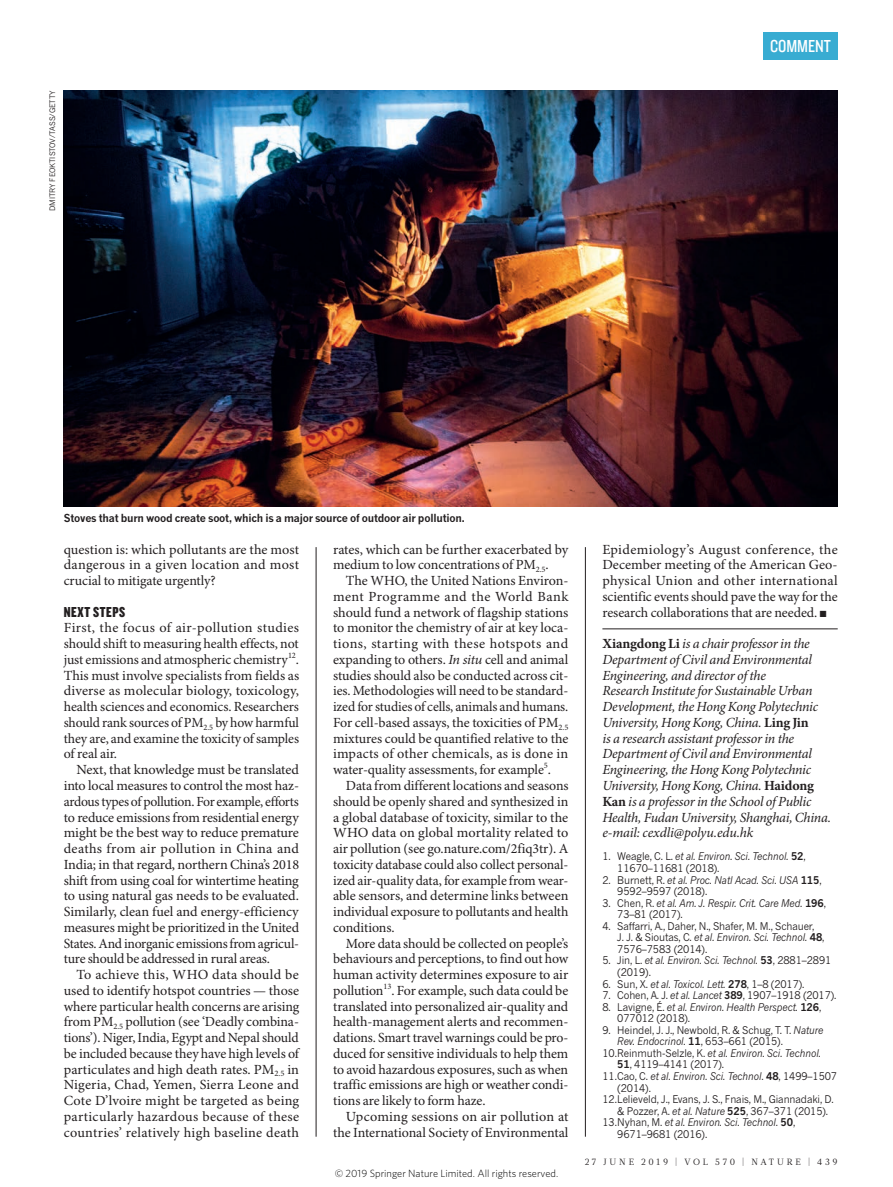
<style>
.page{position:relative;width:893px;height:1187px;background:#fff}
.page>*{position:absolute;margin:0;border:0;box-sizing:border-box;transform-origin:0 0}
.t1{font:18px "Knockout 29 Junior Ltweight";color:#fff}
.t2{font:15px "Knockout 69 Full Liteweight";letter-spacing:.04em;color:#231f20}
.t3{font:13.95px/15.8px "Minion Pro";letter-spacing:-.005em;color:#231f20;text-align:justify}
.t4{font:italic 13.95px/15.8px "Minion Pro";letter-spacing:-.02em;color:#231f20}
.t5{font:700 10.8px "News Gothic MTOT";letter-spacing:-.02em;color:#231f20}
.t6{font:10.5px/11.6px "News Gothic MTOT";letter-spacing:-.01em;color:#231f20;scale:.95 1}
.t7{font:italic 10.5px/11.6px "News Gothic MTOT";letter-spacing:-.01em;color:#231f20;scale:.95 1}
.t8{font:300 10.5px "Whitney";color:#000}
.t9{font:9px "Glosa Math";letter-spacing:.3em;color:#231f20}
.t10{font:7.5px "News Gothic MTOT";color:#231f20}
.s1{font-style:italic}
.s2{font-weight:700;font-style:normal}
.s3{font-weight:700}
.s4{font-style:normal}
</style>
<div class="page">
<hr style="left:602px;top:628px;width:236px;height:1px;background:#231f20">
<img style="left:64px;top:90px;width:774px;height:416px">
<div style="left:763px;top:32px;width:75px;height:27px;background:#38acd2"></div>
<hr style="left:585px;top:547px;width:1px;height:589px;background:#231f20">
<hr style="left:316px;top:547px;width:1px;height:589px;background:#231f20">
<p class="t10" style="left:48px;top:211px;width:122px;rotate:-90deg">DMITRY FEOKTISTOV/TASS/GETTY</p>
<p class="t1" style="left:770px;top:34px;width:62px">COMMENT</p>
<p class="t5" style="left:64px;top:511px;width:402px">Stoves that burn wood create soot, which is a major source of outdoor air pollution.</p>
<p class="t3" style="left:64px;top:542px;width:237px">question is: which pollutants are the most dangerous in a given location and most crucial to mitigate urgently?</p>
<p class="t2" style="left:64px;top:602px;width:63px">NEXT STEPS</p>
<p class="t3" style="left:64px;top:620px;width:237px">First, the focus of air-pollution studies should shift to measuring health effects, not just emissions and atmospheric chemistry<sup>12</sup>.<br>This must involve specialists from fields as diverse as molecular biology, toxicology, health sciences and economics. Researchers should rank sources of PM<sub>2.5</sub> by how harmful they are, and examine the toxicity of samples of real air.</p>
<p class="t3" style="left:64px;top:762px;width:237px;text-indent:13px">Next, that knowledge must be translated into local measures to control the most haz&shy;ardous types of pollution. For example, efforts to reduce emissions from residential energy might be the best way to reduce premature deaths from air pollution in China and India; in that regard, northern China’s 2018 shift from using coal for wintertime heating to using natural gas needs to be evaluated.<br>Similarly, clean fuel and energy-efficiency measures might be prioritized in the United States. And inorganic emissions from agricul&shy;ture should be addressed in rural areas.</p>
<p class="t3" style="left:64px;top:967px;width:237px;text-indent:13px">To achieve this, WHO data should be used to identify hotspot countries — those where particular health concerns are arising from PM<sub>2.5</sub> pollution (see ‘Deadly combina&shy;tions’). Niger, India, Egypt and Nepal should be included because they have high levels of particulates and high death rates. PM<sub>2.5</sub> in Nigeria, Chad, Yemen, Sierra Leone and Cote D’lvoire might be targeted as being particularly hazardous because of these countries’ relatively high baseline death</p>
<p class="t3" style="left:333px;top:542px;width:237px">rates, which can be further exacerbated by medium to low concentrations of PM<sub>2.5</sub>.</p>
<p class="t3" style="left:333px;top:573px;width:237px;text-indent:13px">The WHO, the United Nations Environ&shy;ment Programme and the World Bank should fund a network of flagship stations to monitor the chemistry of air at key loca&shy;tions, starting with these hotspots and expanding to others. <span class="s1">In situ</span> cell and animal studies should also be conducted across cit&shy;ies. Methodologies will need to be standard&shy;ized for studies of cells, animals and humans.<br>For cell-based assays, the toxicities of PM<sub>2.5 </sub>mixtures could be quantified relative to the impacts of other chemicals, as is done in water-quality assessments, for example<sup>5</sup>.</p>
<p class="t3" style="left:333px;top:778px;width:237px;text-indent:13px">Data from different locations and seasons should be openly shared and synthesized in a global database of toxicity, similar to the WHO data on global mortality related to air pollution (see go.nature.com/2fiq3tr). A toxicity database could also collect personal&shy;ized air-quality data, for example from wear&shy;able sensors, and determine links between individual exposure to pollutants and health conditions.</p>
<p class="t3" style="left:333px;top:935px;width:237px;text-indent:13px">More data should be collected on people’s behaviours and perceptions, to find out how human activity determines exposure to air pollution<sup>13</sup>. For example, such data could be translated into personalized air-quality and health-management alerts and recommen&shy;dations. Smart travel warnings could be pro&shy;duced for sensitive individuals to help them to avoid hazardous exposures, such as when traffic emissions are high or weather condi&shy;tions are likely to form haze.</p>
<p class="t3" style="left:333px;top:1109px;width:237px;text-align:right">Upcoming sessions on air pollution at the International Society of Environmental</p>
<p class="t8" style="left:335px;top:1166px;width:225px">© 2019 Springer Nature Limited. All rights reserved.</p>
<p class="t3" style="left:602px;top:542px;width:237px">Epidemiology’s August conference, the December meeting of the American Geo&shy;physical Union and other international scientific events should pave the way for the research collaborations that are needed. ■</p>
<p class="t4" style="left:602px;top:636px;width:230px"><span class="s2">Xiangdong Li</span> is a chair professor in the Department of Civil and Environmental Engineering, and director of the<br>Research Institute for Sustainable Urban Development, the Hong Kong Polytechnic University, Hong Kong, China. <span class="s2">Ling Jin<br></span>is a research assistant professor in the Department of Civil and Environmental Engineering, the Hong Kong Polytechnic University, Hong Kong, China. <span class="s2">Haidong Kan</span> is a professor in the School of Public Health, Fudan University, Shanghai, China. e-mail: cexdli@polyu.edu.hk</p>
<p class="t6" style="left:617px;top:850px;width:200px;text-indent:-15px">1. Weagle, C. L. <span class="s1">et al. Environ. Sci. Technol.</span> <span class="s3">52</span>,<br>11670–11681 (2018).</p>
<p class="t6" style="left:617px;top:873px;width:217px;text-indent:-15px">2. Burnett, R. <span class="s1">et al. Proc. Natl Acad. Sci. USA</span> <span class="s3">115</span>,<br>9592–9597 (2018).</p>
<p class="t7" style="left:617px;top:896px;width:221px;text-indent:-15px"><span class="s4">3. Chen, R.</span> et al. Am. J. Respir. Crit. Care Med. <span class="s2">196</span><span class="s4">,<br>73–81 (2017).</span></p>
<p class="t6" style="left:617px;top:920px;width:220px;text-indent:-15px">4. Saffarri, A., Daher, N., Shafer, M. M., Schauer,<br>J. J. &amp; Sioutas, C. <span class="s1">et al. Environ. Sci. Technol.</span> <span class="s3">48</span>,<br>7576–7583 (2014).</p>
<p class="t6" style="left:617px;top:954px;width:227px;text-indent:-15px">5. Jin, L. <span class="s1">et al. Environ. Sci. Technol.</span> <span class="s3">53</span>, 2881–2891 (2019).</p>
<p class="t6" style="left:602px;top:977px;width:214px">6. Sun, X. <span class="s1">et al. Toxicol. Lett.</span> <span class="s3">278</span>, 1–8 (2017).</p>
<p class="t6" style="left:602px;top:989px;width:248px">7. Cohen, A. J. <span class="s1">et al. Lancet</span> <span class="s3">389</span>, 1907–1918 (2017).</p>
<p class="t7" style="left:617px;top:1000px;width:216px;text-indent:-15px"><span class="s4">8. Lavigne, É.</span> et al. Environ. Health Perspect. <span class="s2">126</span><span class="s4">,<br>077012 (2018).</span></p>
<p class="t6" style="left:602px;top:1023px;width:234px">9. Heindel, J. J., Newbold, R. &amp; Schug, T. T. <span class="s1">Nature</span></p>
<p class="t7" style="left:617px;top:1035px;width:176px">Rev. Endocrinol. <span class="s2">11</span><span class="s4">, 653–661 (2015).</span></p>
<p class="t7" style="left:602px;top:1047px;width:232px"><span class="s4">10.Reinmuth-Selzle, K.</span> et al. Environ. Sci. Technol.</p>
<p class="t6" style="left:617px;top:1058px;width:114px"><span class="s3">51</span>, 4119–4141 (2017).</p>
<p class="t7" style="left:602px;top:1070px;width:249px"><span class="s4">11.Cao, C.</span> et al. Environ. Sci. Technol<span class="s4">.</span> <span class="s2">48</span><span class="s4">, 1499–1507</span></p>
<p class="t6" style="left:617px;top:1081px;width:37px">(2014).</p>
<p class="t6" style="left:602px;top:1093px;width:245px">12.Lelieveld, J., Evans, J. S., Fnais, M., Giannadaki, D.</p>
<p class="t6" style="left:617px;top:1104px;width:224px">&amp; Pozzer, A. <span class="s1">et al. Nature</span> <span class="s3">525</span>, 367–371 (2015).</p>
<p class="t7" style="left:602px;top:1116px;width:204px"><span class="s4">13.Nyhan, M.</span> et al. Environ. Sci. Technol. <span class="s2">50</span><span class="s4">,</span></p>
<p class="t6" style="left:617px;top:1127px;width:96px">9671–9681 (2016).</p>
<p class="t9" style="left:585px;top:1155px;width:255px">27 JUNE 2019 | VOL 570 | NATURE | 439</p>
</div>
